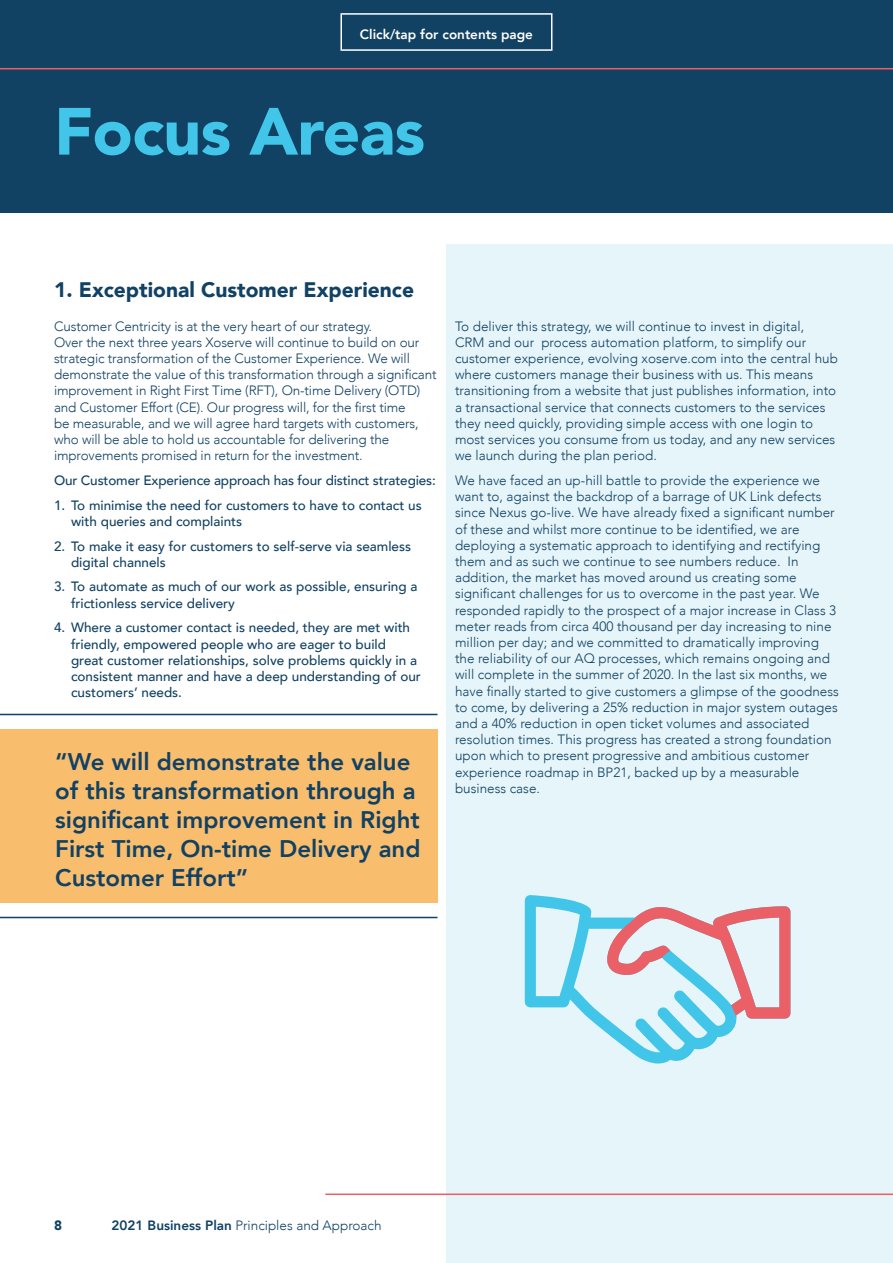
<style>
.page{position:relative;width:893px;height:1263px;background:#fff}
.page>*{position:absolute;margin:0;border:0;box-sizing:border-box;transform-origin:0 0}
.t1{font:900 66px "Avenir";letter-spacing:-.01em;color:#41c5e8}
.t2{font:800 24px/28.8px "Avenir";color:#114163}
.t3{font:900 21px "Avenir";color:#114163}
.t4{font:300 13.5px/16.2px "Avenir";color:#114163}
.t5{font:500 13.5px/16.2px "Avenir";color:#114163}
.t6{font:800 13.5px "Avenir";color:#fff}
.t7{font:900 13.5px "Avenir";color:#114163}
.s1{font-weight:800}
</style>
<div class="page">
<div style="left:0;top:0;width:893px;height:213px;background:#114163"></div>
<div style="left:446px;top:244px;width:447px;height:1019px;background:#e5f5f9"></div>
<hr style="left:0;top:68px;width:893px;height:1px;background:#eb5f67">
<hr style="left:325px;top:1193px;width:568px;height:2px;background:#eb5f67">
<svg style="left:525px;top:895px;width:265px;height:168px"></svg>
<div style="left:0;top:729px;width:437px;height:174px;background:#f9bd6e"></div>
<hr style="left:0;top:714px;width:437px;height:1px;background:#114163">
<hr style="left:0;top:917px;width:437px;height:1px;background:#114163">
<div style="left:340px;top:13px;width:212px;height:38px;border:2px solid #fff"></div>
<p class="t6" style="left:360px;top:24px;width:175px">Click/tap for contents page</p>
<h1 class="t1" style="left:54px;top:75px;width:373px">Focus Areas</h1>
<h3 class="t3" style="left:54px;top:272px;width:362px">1. Exceptional Customer Experience</h3>
<p class="t4" style="left:54px;top:318px;width:384px">Customer Centricity is at the very heart of our strategy.<br>Over the next three years Xoserve will continue to build on our strategic transformation of the Customer Experience. We will demonstrate the value of this transformation through a significant improvement in Right First Time (RFT), On-time Delivery (OTD) and Customer Effort (CE). Our progress will, for the first time<br>be measurable, and we will agree hard targets with customers, who will be able to hold us accountable for delivering the improvements promised in return for the investment.</p>
<p class="t5" style="left:54px;top:471px;width:383px">Our Customer Experience approach has four distinct strategies:</p>
<p class="t5" style="left:71px;top:496px;width:352px;text-indent:-17px">1. To minimise the need for customers to have to contact us with queries and complaints</p>
<p class="t5" style="left:71px;top:537px;width:342px;text-indent:-17px">2. To make it easy for customers to self-serve via seamless digital channels</p>
<p class="t5" style="left:71px;top:578px;width:348px;text-indent:-17px">3. To automate as much of our work as possible, ensuring a frictionless service delivery</p>
<p class="t5" style="left:71px;top:619px;width:351px;text-indent:-17px">4. Where a customer contact is needed, they are met with friendly, empowered people who are eager to build great customer relationships, solve problems quickly in a consistent manner and have a deep understanding of our customers’ needs.</p>
<h2 class="t2" style="left:55px;top:748px;width:367px">“We will demonstrate the value of this transformation through a significant improvement in Right<br>First Time, On-time Delivery and<br>Customer Effort”</h2>
<p class="t4" style="left:455px;top:318px;width:384px">To deliver this strategy, we will continue to invest in digital,<br>CRM and our process automation platform, to simplify our customer experience, evolving xoserve.com into the central hub where customers manage their business with us. This means transitioning from a website that just publishes information, into a transactional service that connects customers to the services they need quickly, providing simple access with one login to most services you consume from us today, and any new services we launch during the plan period.</p>
<p class="t4" style="left:455px;top:472px;width:385px">We have faced an up-hill battle to provide the experience we want to, against the backdrop of a barrage of UK Link defects since Nexus go-live. We have already fixed a significant number of these and whilst more continue to be identified, we are deploying a systematic approach to identifying and rectifying them and as such we continue to see numbers reduce. In addition, the market has moved around us creating some significant challenges for us to overcome in the past year. We responded rapidly to the prospect of a major increase in Class 3 meter reads from circa 400 thousand per day increasing to nine million per day; and we committed to dramatically improving the reliability of our AQ processes, which remains ongoing and will complete in the summer of 2020. In the last six months, we have finally started to give customers a glimpse of the goodness to come, by delivering a 25% reduction in major system outages and a 40% reduction in open ticket volumes and associated resolution times. This progress has created a strong foundation upon which to present progressive and ambitious customer experience roadmap in BP21, backed up by a measurable business case.</p>
<p class="t7" style="left:54px;top:1214px;width:9px">8</p>
<p class="t4" style="left:112px;top:1217px;width:271px"><span class="s1">2021 Business Plan</span> Principles and Approach</p>
</div>
